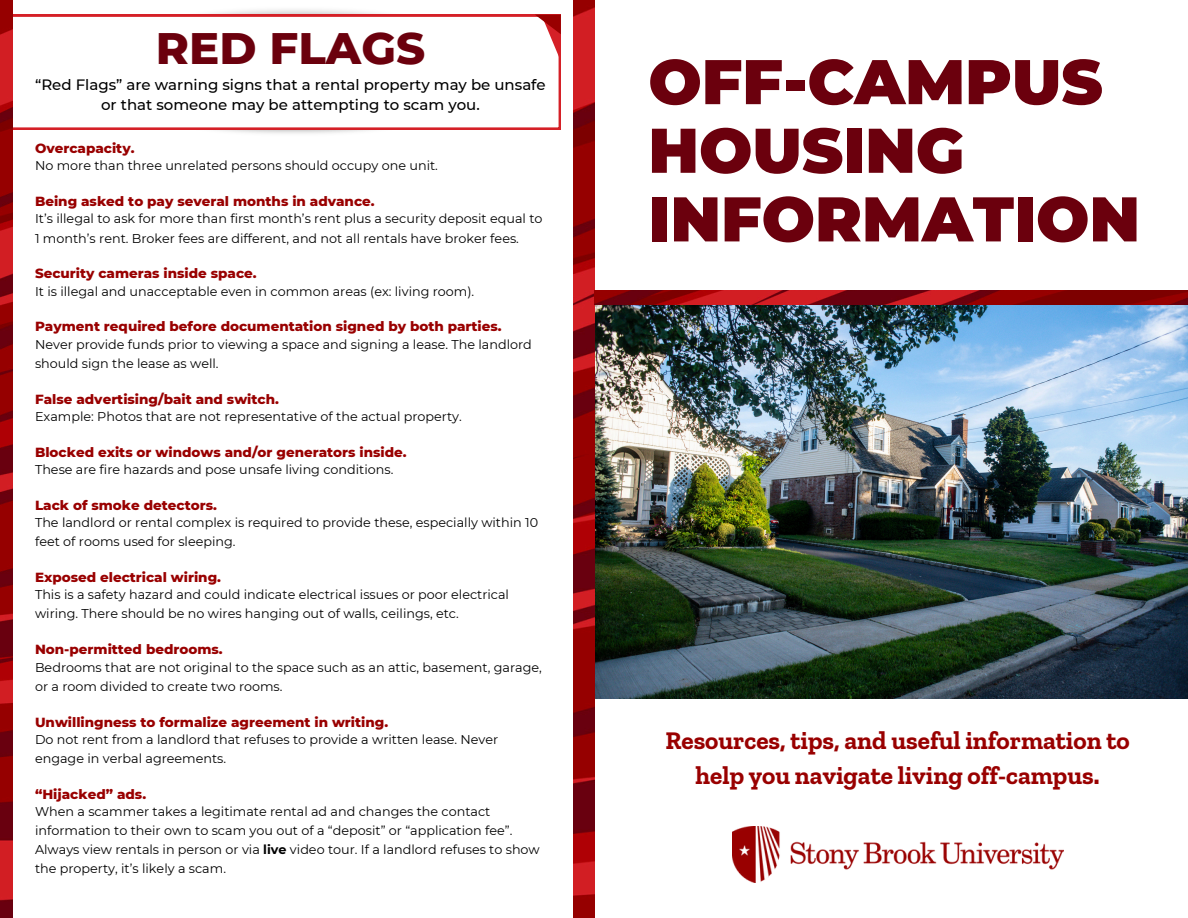
<style>
.page{position:relative;width:1188px;height:918px;background:#fff}
.page>*{position:absolute;margin:0;border:0;box-sizing:border-box;transform-origin:0 0}
.t1{font:900 63px/68.7px "Montserrat";color:#6b000d}
.t2{font:800 45px "Montserrat";color:#6b000d}
.t3{font:700 25.35px/34.8px "Zilla Slab";color:#900;text-align:center}
.t4{font:500 15px/20.2px "Montserrat";color:#000;text-align:center}
.t5{font:800 13.5px "Montserrat";color:#900}
.t6{font:12.75px/19px "Montserrat";color:#000}
.s1{font-weight:700}
</style>
<div class="page">
<img style="left:594px;top:304px;width:594px;height:395px">
<img style="left:732px;top:826px;width:331px;height:56px">
<img style="left:156px;top:9px;width:276px;height:6px">
<svg style="left:12px;top:15px;width:549px;height:115px"></svg>
<svg style="left:535px;top:15px;width:26px;height:46px"></svg>
<img style="left:573px;top:0;width:21px;height:918px">
<img style="left:594px;top:291px;width:594px;height:13px">
<img style="left:0;top:0;width:12px;height:918px">
<p class="t2" style="left:156px;top:21px;width:271px">RED FLAGS</p>
<p class="t4" style="left:35px;top:74px;width:512px">“Red Flags” are warning signs that a rental property may be unsafe or that someone may be attempting to scam you.</p>
<p class="t5" style="left:35px;top:140px;width:101px">Overcapacity.</p>
<h5 class="t6" style="left:35px;top:156px;width:404px">No more than three unrelated persons should occupy one unit.</h5>
<p class="t5" style="left:35px;top:193px;width:341px">Being asked to pay several months in advance.</p>
<h5 class="t6" style="left:35px;top:209px;width:509px">It’s illegal to ask for more than first month’s rent plus a security deposit equal to<br>1 month’s rent. Broker fees are different, and not all rentals have broker fees.</h5>
<p class="t5" style="left:35px;top:265px;width:223px">Security cameras inside space.</p>
<h5 class="t6" style="left:35px;top:282px;width:441px">It is illegal and unacceptable even in common areas (ex: living room).</h5>
<h5 class="t5" style="left:35px;top:318px;width:468px">Payment required before documentation signed by both parties.</h5>
<p class="t6" style="left:35px;top:335px;width:498px">Never provide funds prior to viewing a space and signing a lease. The landlord should sign the lease as well.</p>
<p class="t5" style="left:35px;top:391px;width:245px">False advertising/bait and switch.</p>
<h5 class="t6" style="left:35px;top:407px;width:428px">Example: Photos that are not representative of the actual property.</h5>
<p class="t5" style="left:35px;top:444px;width:373px">Blocked exits or windows and/or generators inside.</p>
<p class="t6" style="left:35px;top:460px;width:360px">These are fire hazards and pose unsafe living conditions.</p>
<p class="t5" style="left:35px;top:497px;width:183px">Lack of smoke detectors.</p>
<p class="t6" style="left:35px;top:513px;width:505px">The landlord or rental complex is required to provide these, especially within 10 feet of rooms used for sleeping.</p>
<h4 class="t5" style="left:35px;top:569px;width:187px">Exposed electrical wiring.</h4>
<h5 class="t6" style="left:35px;top:585px;width:476px">This is a safety hazard and could indicate electrical issues or poor electrical wiring. There should be no wires hanging out of walls, ceilings, etc.</h5>
<p class="t5" style="left:35px;top:641px;width:189px">Non-permitted bedrooms.</p>
<h5 class="t6" style="left:35px;top:657px;width:508px">Bedrooms that are not original to the space such as an attic, basement, garage, or a room divided to create two rooms.</h5>
<p class="t5" style="left:35px;top:713px;width:355px">Unwillingness to formalize agreement in writing.</p>
<h5 class="t6" style="left:35px;top:730px;width:465px">Do not rent from a landlord that refuses to provide a written lease. Never engage in verbal agreements.</h5>
<p class="t5" style="left:35px;top:786px;width:113px">“Hijacked” ads.</p>
<h5 class="t6" style="left:35px;top:802px;width:506px">When a scammer takes a legitimate rental ad and changes the contact information to their own to scam you out of a “deposit” or “application fee”.<br>Always view rentals in person or via <span class="s1">live</span> video tour. If a landlord refuses to show the property, it’s likely a scam.</h5>
<h5 class="t1" style="left:648px;top:47px;width:493px">OFF-CAMPUS<br>HOUSING<br>INFORMATION</h5>
<p class="t3" style="left:665px;top:723px;width:466px">Resources, tips, and useful information to help you navigate living off-campus.</p>
</div>
